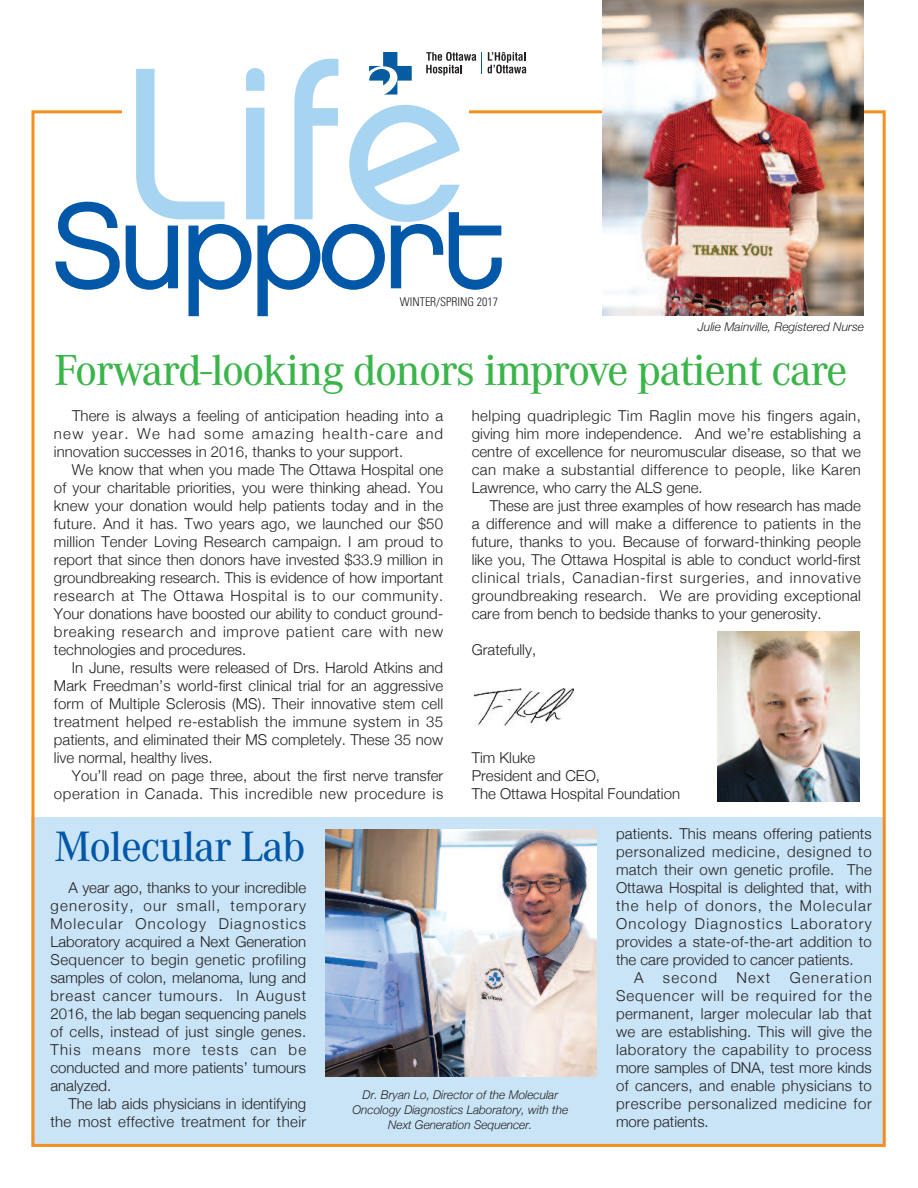
<style>
.page{position:relative;width:918px;height:1188px;background:#fff}
.page>*{position:absolute;margin:0;border:0;box-sizing:border-box;transform-origin:0 0}
.t1{font:216.75px "Chalet London Nineteen Seventy";color:#a7d4f1}
.t2{font:121.8px "Chalet London Nineteen Eighty";letter-spacing:-.06em;color:#0157a8}
.t3{font:500 45px "Corporate A";letter-spacing:-.025em;color:#3ab54a}
.t4{font:500 44.1px "Corporate A";letter-spacing:-.02em;color:#0157a8}
.t5{font:300 15px/18px "Helvetica Neue";color:#231f20;text-align:justify}
.t6{font:300 15px/18px "Helvetica Neue";letter-spacing:.04em;color:#231f20;text-align:right}
.t7{font:300 15px "Helvetica Neue";letter-spacing:.05em;color:#231f20}
.t8{font:300 15px "Helvetica Neue";letter-spacing:.02em;color:#231f20}
.t9{font:300 15px "Helvetica Neue";letter-spacing:.085em;color:#231f20}
.t10{font:300 15px "Helvetica Neue";letter-spacing:.08em;color:#231f20}
.t11{font:italic 300 12px/15px "Helvetica Neue";color:#231f20;text-align:center}
.t12{font:300 condensed 12px "Univers LT Std";color:#231f20}
</style>
<div class="page">
<div style="left:32px;top:817px;width:854px;height:330px;background:#c9e4f6"></div>
<img style="left:603px;top:0;width:261px;height:315px">
<svg style="left:488px;top:52px;width:38px;height:21px"></svg>
<svg style="left:369px;top:52px;width:43px;height:43px"></svg>
<svg style="left:426px;top:52px;width:56px;height:23px"></svg>
<img style="left:475px;top:688px;width:98px;height:37px">
<img style="left:718px;top:631px;width:142px;height:170px">
<img style="left:326px;top:830px;width:271px;height:247px">
<h1 class="t1" style="left:120px;top:11px;width:349px">Life</h1>
<h2 class="t2" style="left:51px;top:172px;width:459px">Support</h2>
<p class="t12" style="left:400px;top:297px;width:100px">WINTER/SPRING 2017</p>
<p class="t11" style="left:698px;top:320px;width:168px">Julie Mainville, Registered Nurse</p>
<h3 class="t3" style="left:54px;top:343px;width:795px">Forward-looking donors improve patient care</h3>
<p class="t5" style="left:54px;top:407px;width:391px;text-indent:18px">There is always a feeling of anticipation heading into a new year. We had some amazing health-care and innovation successes in 2016, thanks to your support.</p>
<p class="t5" style="left:54px;top:461px;width:391px;text-indent:18px">We know that when you made The Ottawa Hospital one of your charitable priorities, you were thinking ahead. You knew your donation would help patients today and in the future. And it has. Two years ago, we launched our $50 million Tender Loving Research campaign. I am proud to report that since then donors have invested $33.9 million in groundbreaking research. This is evidence of how important research at The Ottawa Hospital is to our community.<br>Your donations have boosted our ability to conduct ground&shy;breaking research and improve patient care with new technologies and procedures.</p>
<p class="t5" style="left:54px;top:659px;width:391px;text-indent:18px">In June, results were released of Drs. Harold Atkins and Mark Freedman’s world-first clinical trial for an aggressive form of Multiple Sclerosis (MS). Their innovative stem cell treatment helped re-establish the immune system in 35 patients, and eliminated their MS completely. These 35 now live normal, healthy lives.</p>
<p class="t6" style="left:54px;top:767px;width:391px">You’ll read on page three, about the first nerve transfer operation in Canada. This incredible new procedure is</p>
<p class="t5" style="left:472px;top:407px;width:391px">helping quadriplegic Tim Raglin move his fingers again, giving him more independence. And we’re establishing a centre of excellence for neuromuscular disease, so that we can make a substantial difference to people, like Karen Lawrence, who carry the ALS gene.</p>
<p class="t5" style="left:472px;top:497px;width:391px;text-indent:18px">These are just three examples of how research has made a difference and will make a difference to patients in the future, thanks to you. Because of forward-thinking people like you, The Ottawa Hospital is able to conduct world-first clinical trials, Canadian-first surgeries, and innovative groundbreaking research. We are providing exceptional care from bench to bedside thanks to your generosity.</p>
<p class="t5" style="left:472px;top:641px;width:66px">Gratefully,</p>
<p class="t5" style="left:472px;top:749px;width:210px;text-align:left">Tim Kluke<br>President and CEO,<br>The Ottawa Hospital Foundation</p>
<h3 class="t4" style="left:54px;top:820px;width:253px">Molecular Lab</h3>
<p class="t5" style="left:50px;top:879px;width:257px;text-indent:18px">A year ago, thanks to your incredible generosity, our small, temporary Molecular Oncology Diagnostics Laboratory acquired a Next Generation Sequencer to begin genetic profiling samples of colon, melanoma, lung and breast cancer tumours. In August 2016, the lab began sequencing panels of cells, instead of just single genes.<br>This means more tests can be conducted and more patients’ tumours analyzed.</p>
<p class="t5" style="left:50px;top:1095px;width:257px;text-align:right">The lab aids physicians in identifying the most effective treatment for their</p>
<p class="t11" style="left:353px;top:1087px;width:217px">Dr. Bryan Lo, Director of the Molecular<br>Oncology Diagnostics Laboratory, with the<br>Next Generation Sequencer.</p>
<p class="t5" style="left:616px;top:825px;width:257px">patients. This means offering patients</p>
<p class="t7" style="left:616px;top:843px;width:257px">personalized medicine, designed to</p>
<p class="t8" style="left:616px;top:861px;width:257px">match their own genetic profile. The</p>
<p class="t5" style="left:616px;top:879px;width:257px">Ottawa Hospital is delighted that, with</p>
<p class="t10" style="left:616px;top:897px;width:257px">the help of donors, the Molecular</p>
<p class="t9" style="left:616px;top:915px;width:257px">Oncology Diagnostics Laboratory</p>
<p class="t5" style="left:616px;top:933px;width:257px">provides a state-of-the-art addition to</p>
<p class="t5" style="left:616px;top:951px;width:239px">the care provided to cancer patients.</p>
<p class="t5" style="left:634px;top:969px;width:11px">A</p>
<p class="t5" style="left:663px;top:969px;width:56px">second</p>
<p class="t5" style="left:736px;top:969px;width:35px">Next</p>
<p class="t5" style="left:616px;top:969px;width:257px;text-indent:174px">Generation Sequencer will be required for the permanent, larger molecular lab that we are establishing. This will give the laboratory the capability to process more samples of DNA, test more kinds of cancers, and enable physicians to prescribe personalized medicine for more patients.</p>
</div>
